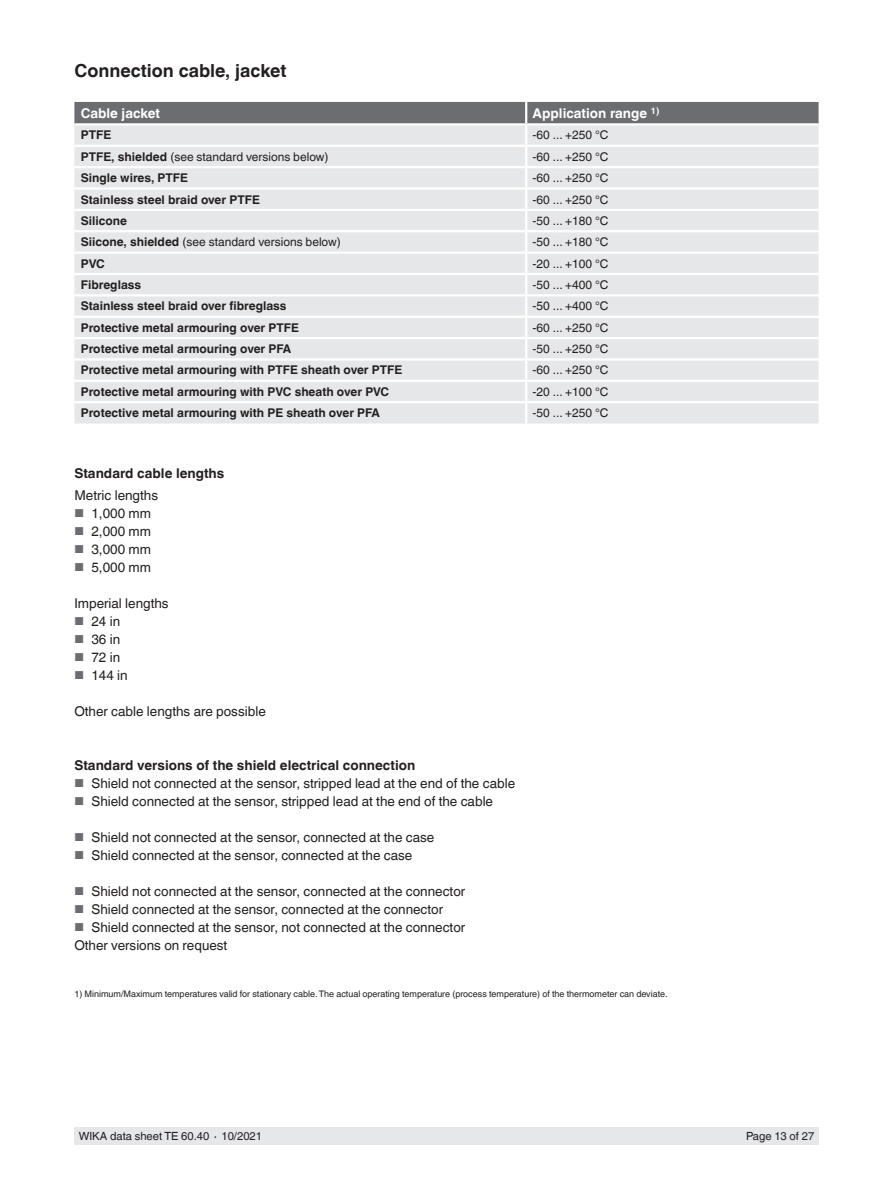
<style>
.page{position:relative;width:893px;height:1188px;background:#fff}
.page>*{position:absolute;margin:0;border:0;box-sizing:border-box;transform-origin:0 0}
.t1{font:700 18px "Helvetica World";color:#231f20}
.t2{font:13.5px/18px "Helvetica World";color:#231f20}
.t3{font:700 13.5px "Helvetica World";color:#231f20}
.t4{font:700 13.5px "Helvetica World";color:#fff}
.t5{font:700 12px "Helvetica World";color:#231f20}
.t6{font:12px "Helvetica World";color:#231f20}
.t7{font:11.25px "Helvetica World";color:#231f20}
.t8{font:9px "Helvetica World";color:#231f20}
.s1{font-weight:700}
.s2{font-size:11.55px;color:#6c6d70}
</style>
<div class="page">
<div style="left:74px;top:1128px;width:745px;height:17px;background:#e6e7e9"></div>
<div style="left:74px;top:296px;width:745px;height:128px;background:#e6e7e9"></div>
<svg style="left:74px;top:102px;width:745px;height:192px;background:#dadbdd"></svg>
<hr style="left:525px;top:296px;width:2px;height:20px;background:#fff">
<hr style="left:74px;top:316px;width:452px;height:2px;background:#fff">
<hr style="left:526px;top:316px;width:293px;height:2px;background:#fff">
<hr style="left:74px;top:337px;width:452px;height:2px;background:#fff">
<hr style="left:526px;top:337px;width:293px;height:2px;background:#fff">
<hr style="left:74px;top:358px;width:452px;height:3px;background:#fff">
<hr style="left:526px;top:358px;width:293px;height:3px;background:#fff">
<hr style="left:74px;top:380px;width:452px;height:2px;background:#fff">
<hr style="left:526px;top:380px;width:293px;height:2px;background:#fff">
<svg style="left:525px;top:318px;width:2px;height:83px"></svg>
<hr style="left:74px;top:401px;width:452px;height:2px;background:#fff">
<hr style="left:526px;top:401px;width:293px;height:2px;background:#fff">
<hr style="left:525px;top:403px;width:2px;height:21px;background:#fff">
<h1 class="t1" style="left:74px;top:60px;width:214px">Connection cable, jacket</h1>
<p class="t4" style="left:81px;top:105px;width:81px">Cable jacket</p>
<p class="t4" style="left:533px;top:105px;width:128px">Application range <sup>1)</sup></p>
<p class="t5" style="left:81px;top:128px;width:32px">PTFE</p>
<p class="t6" style="left:533px;top:128px;width:77px">-60 ... +250 °C</p>
<p class="t6" style="left:81px;top:150px;width:249px"><span class="s1">PTFE, shielded</span> (see standard versions below)</p>
<p class="t6" style="left:533px;top:150px;width:77px">-60 ... +250 °C</p>
<p class="t5" style="left:81px;top:171px;width:109px">Single wires, PTFE</p>
<p class="t6" style="left:533px;top:171px;width:77px">-60 ... +250 °C</p>
<p class="t5" style="left:81px;top:192px;width:181px">Stainless steel braid over PTFE</p>
<p class="t6" style="left:533px;top:192px;width:77px">-60 ... +250 °C</p>
<p class="t5" style="left:81px;top:214px;width:48px">Silicone</p>
<p class="t6" style="left:533px;top:214px;width:77px">-50 ... +180 °C</p>
<p class="t6" style="left:81px;top:235px;width:262px"><span class="s1">Siicone, shielded</span> (see standard versions below)</p>
<p class="t6" style="left:533px;top:235px;width:77px">-50 ... +180 °C</p>
<p class="t5" style="left:81px;top:256px;width:25px">PVC</p>
<p class="t6" style="left:533px;top:256px;width:77px">-20 ... +100 °C</p>
<p class="t5" style="left:81px;top:278px;width:62px">Fibreglass</p>
<p class="t6" style="left:533px;top:278px;width:77px">-50 ... +400 °C</p>
<p class="t5" style="left:81px;top:299px;width:207px">Stainless steel braid over fibreglass</p>
<p class="t6" style="left:533px;top:299px;width:77px">-50 ... +400 °C</p>
<p class="t5" style="left:81px;top:321px;width:220px">Protective metal armouring over PTFE</p>
<p class="t6" style="left:533px;top:321px;width:77px">-60 ... +250 °C</p>
<p class="t5" style="left:81px;top:342px;width:212px">Protective metal armouring over PFA</p>
<p class="t6" style="left:533px;top:342px;width:77px">-50 ... +250 °C</p>
<p class="t5" style="left:81px;top:363px;width:323px">Protective metal armouring with PTFE sheath over PTFE</p>
<p class="t6" style="left:533px;top:363px;width:77px">-60 ... +250 °C</p>
<p class="t5" style="left:81px;top:385px;width:310px">Protective metal armouring with PVC sheath over PVC</p>
<p class="t6" style="left:533px;top:385px;width:77px">-20 ... +100 °C</p>
<p class="t5" style="left:81px;top:406px;width:301px">Protective metal armouring with PE sheath over PFA</p>
<p class="t6" style="left:533px;top:406px;width:77px">-50 ... +250 °C</p>
<p class="t3" style="left:74px;top:465px;width:151px">Standard cable lengths</p>
<p class="t2" style="left:74px;top:486px;width:85px">Metric lengths</p>
<p class="t2" style="left:74px;top:504px;width:78px"><span class="s2">■</span> 1,000 mm</p>
<p class="t2" style="left:74px;top:522px;width:78px"><span class="s2">■</span> 2,000 mm</p>
<p class="t2" style="left:74px;top:540px;width:78px"><span class="s2">■</span> 3,000 mm</p>
<p class="t2" style="left:74px;top:558px;width:78px"><span class="s2">■</span> 5,000 mm</p>
<p class="t2" style="left:74px;top:594px;width:96px">Imperial lengths</p>
<p class="t2" style="left:74px;top:612px;width:47px"><span class="s2">■</span> 24 in</p>
<p class="t2" style="left:74px;top:630px;width:47px"><span class="s2">■</span> 36 in</p>
<p class="t2" style="left:74px;top:648px;width:47px"><span class="s2">■</span> 72 in</p>
<p class="t2" style="left:74px;top:666px;width:55px"><span class="s2">■</span> 144 in</p>
<p class="t2" style="left:74px;top:702px;width:193px">Other cable lengths are possible</p>
<p class="t3" style="left:74px;top:758px;width:342px">Standard versions of the shield electrical connection</p>
<p class="t2" style="left:74px;top:774px;width:442px"><span class="s2">■</span> Shield not connected at the sensor, stripped lead at the end of the cable</p>
<p class="t2" style="left:74px;top:792px;width:420px"><span class="s2">■</span> Shield connected at the sensor, stripped lead at the end of the cable</p>
<p class="t2" style="left:74px;top:828px;width:361px"><span class="s2">■</span> Shield not connected at the sensor, connected at the case</p>
<p class="t2" style="left:74px;top:846px;width:339px"><span class="s2">■</span> Shield connected at the sensor, connected at the case</p>
<p class="t2" style="left:74px;top:882px;width:392px"><span class="s2">■</span> Shield not connected at the sensor, connected at the connector</p>
<p class="t2" style="left:74px;top:900px;width:370px"><span class="s2">■</span> Shield connected at the sensor, connected at the connector</p>
<p class="t2" style="left:74px;top:918px;width:392px"><span class="s2">■</span> Shield connected at the sensor, not connected at the connector<br>Other versions on request</p>
<p class="t8" style="left:74px;top:988px;width:595px">1) Minimum/Maximum temperatures valid for stationary cable. The actual operating temperature (process temperature) of the thermometer can deviate.</p>
<p class="t7" style="left:79px;top:1130px;width:185px">WIKA data sheet TE 60.40 ∙ 10/2021</p>
<p class="t7" style="left:746px;top:1130px;width:70px">Page 13 of 27</p>
</div>
